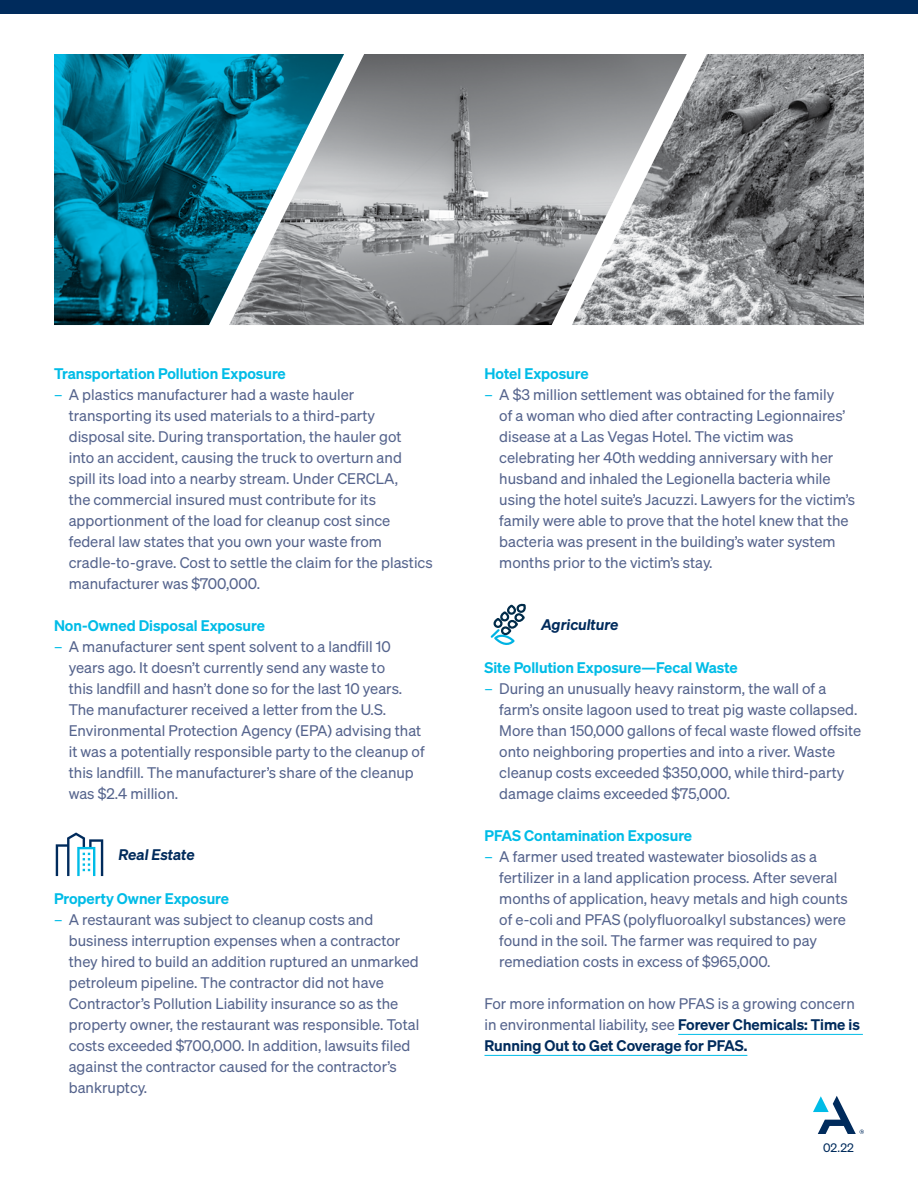
<style>
.page{position:relative;width:918px;height:1188px;background:#fff}
.page>*{position:absolute;margin:0;border:0;box-sizing:border-box;transform-origin:0 0}
.t1{font:15px/21px "Sohne Buch";color:#55648d}
.t2{font:600 15px "Sohne";color:#00bce7}
.t3{font:600 15px "Sohne";color:#002b5c}
.t4{font:italic 600 15px "Sohne";color:#002b5c}
.t5{font:12px "Sohne Buch";color:#002b5c}
.s1{color:#00bce7}
.s2{font-family:"Sohne";font-weight:600;color:#002b5c}
</style>
<div class="page">
<svg style="left:813px;top:1096px;width:51px;height:38px"></svg>
<div style="left:0;top:0;width:918px;height:14px;background:#002b5c"></div>
<img style="left:344px;top:54px;width:228px;height:271px">
<img style="left:572px;top:54px;width:292px;height:271px">
<svg style="left:54px;top:54px;width:290px;height:271px;background:#298095"></svg>
<hr style="left:678px;top:1034px;width:185px;height:1px;background:#00bce7">
<hr style="left:484px;top:1055px;width:263px;height:1px;background:#00bce7">
<svg style="left:56px;top:833px;width:47px;height:43px"></svg>
<svg style="left:490px;top:603px;width:36px;height:42px"></svg>
<p class="t2" style="left:54px;top:364px;width:233px">Transportation Pollution Exposure</p>
<p class="t1" style="left:69px;top:384px;width:366px;text-indent:-15px"><span class="s1">–</span> A plastics manufacturer had a waste hauler transporting its used materials to a third-party disposal site. During transportation, the hauler got<br>into an accident, causing the truck to overturn and<br>spill its load into a nearby stream. Under CERCLA,<br>the commercial insured must contribute for its apportionment of the load for cleanup cost since federal law states that you own your waste from cradle-to-grave. Cost to settle the claim for the plastics manufacturer was $700,000.</p>
<p class="t2" style="left:54px;top:616px;width:213px">Non-Owned Disposal Exposure</p>
<p class="t1" style="left:69px;top:636px;width:357px;text-indent:-15px"><span class="s1">–</span> A manufacturer sent spent solvent to a landfill 10 years ago. It doesn’t currently send any waste to<br>this landfill and hasn’t done so for the last 10 years.<br>The manufacturer received a letter from the U.S.<br>Environmental Protection Agency (EPA) advising that it was a potentially responsible party to the cleanup of this landfill. The manufacturer’s share of the cleanup was $2.4 million.</p>
<p class="t4" style="left:118px;top:845px;width:78px">Real Estate</p>
<p class="t2" style="left:54px;top:889px;width:177px">Property Owner Exposure</p>
<p class="t1" style="left:69px;top:909px;width:352px;text-indent:-15px"><span class="s1">–</span> A restaurant was subject to cleanup costs and business interruption expenses when a contractor they hired to build an addition ruptured an unmarked petroleum pipeline. The contractor did not have Contractor’s Pollution Liability insurance so as the property owner, the restaurant was responsible. Total costs exceeded $700,000. In addition, lawsuits filed against the contractor caused for the contractor’s bankruptcy.</p>
<p class="t2" style="left:484px;top:364px;width:106px">Hotel Exposure</p>
<p class="t1" style="left:499px;top:384px;width:357px;text-indent:-15px"><span class="s1">–</span> A $3 million settlement was obtained for the family<br>of a woman who died after contracting Legionnaires’ disease at a Las Vegas Hotel. The victim was celebrating her 40th wedding anniversary with her husband and inhaled the Legionella bacteria while using the hotel suite’s Jacuzzi. Lawyers for the victim’s family were able to prove that the hotel knew that the bacteria was present in the building’s water system months prior to the victim’s stay.</p>
<p class="t4" style="left:541px;top:615px;width:79px">Agriculture</p>
<p class="t2" style="left:484px;top:658px;width:255px">Site Pollution Exposure—Fecal Waste</p>
<p class="t1" style="left:499px;top:678px;width:364px;text-indent:-15px"><span class="s1">–</span> During an unusually heavy rainstorm, the wall of a farm’s onsite lagoon used to treat pig waste collapsed.<br>More than 150,000 gallons of fecal waste flowed offsite onto neighboring properties and into a river. Waste cleanup costs exceeded $350,000, while third-party damage claims exceeded $75,000.</p>
<p class="t2" style="left:484px;top:826px;width:209px">PFAS Contamination Exposure</p>
<p class="t1" style="left:499px;top:846px;width:350px;text-indent:-15px"><span class="s1">–</span> A farmer used treated wastewater biosolids as a fertilizer in a land application process. After several months of application, heavy metals and high counts of e-coli and PFAS (polyfluoroalkyl substances) were found in the soil. The farmer was required to pay remediation costs in excess of $965,000.</p>
<p class="t1" style="left:484px;top:993px;width:377px">For more information on how PFAS is a growing concern in environmental liability, see <span class="s2">Forever Chemicals: Time is</span></p>
<p class="t3" style="left:484px;top:1036px;width:264px">Running Out to Get Coverage for PFAS.</p>
<p class="t5" style="left:823px;top:1141px;width:32px">02.22</p>
</div>
